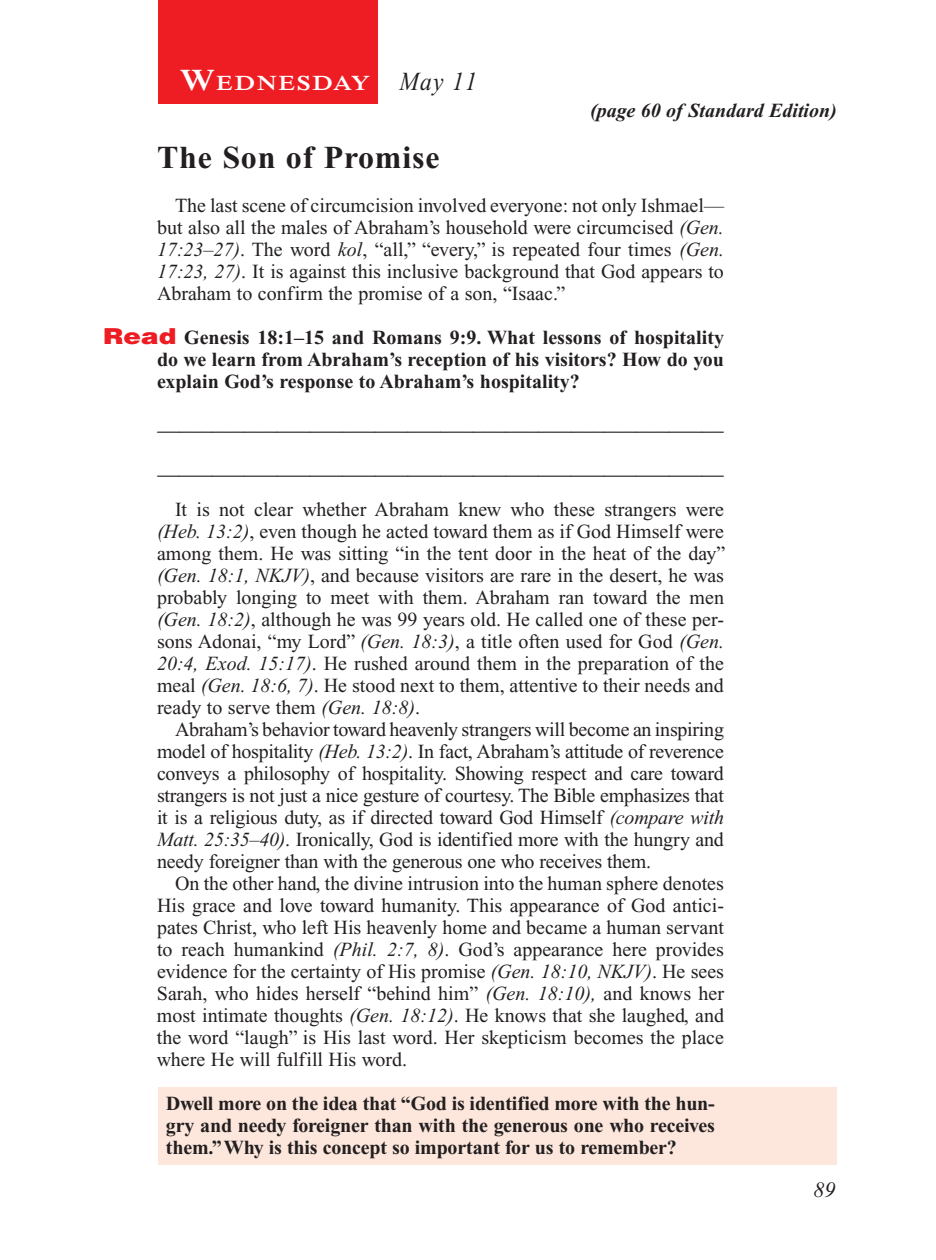
<style>
.page{position:relative;width:936px;height:1260px;background:#fff}
.page>*{position:absolute;margin:0;border:0;box-sizing:border-box;transform-origin:0 0}
.Head{font:700 32px "Times New Roman PS Std";letter-spacing:.025em;color:#231f20}
.Lesson_Dates{font:italic 26px "Times New Roman PS Std";color:#231f20;scale:.9 1}
.Blank_Lines{font:22px "Times New Roman PS Std";color:#231f20}
.PageNumbers{font:italic 22px "Times New Roman PS Std";color:#231f20}
.Daily_Header{font:600 21px "Times NRMT Std";letter-spacing:.07em;color:#fff;scale:1.1 1}
.Body{font:20px/22px "Times New Roman PS Std";color:#231f20;text-align:justify}
.x-screened_box-text{font:700 20px/22px "Times New Roman PS Std";letter-spacing:-.01em;color:#231f20;text-align:justify}
.Question{font:700 20px/22px "Times New Roman PS Std";color:#231f20;text-align:justify}
.Page_from_SE{font:italic 700 20px "Times New Roman PS Std";color:#231f20}
.s1{font-size:30px}
.s2{font-style:italic}
.s3{font-family:"Helvetica LT Std";font-weight:900;font-size:22px;color:#ee1d23}
</style>
<div class="page">
<div style="left:158px;top:0;width:220px;height:103px;background:#ee1d23"></div>
<div style="left:159px;top:1087px;width:678px;height:78px;background:#fde7dc"></div>
<p class="Daily_Header" style="left:180px;top:71px;width:175px"><span class="s1">W</span>EDNESDAY</p>
<p class="Lesson_Dates" style="left:400px;top:68px;width:87px">May 11</p>
<p class="Page_from_SE" style="left:590px;top:100px;width:248px">(page 60 of Standard Edition)</p>
<p class="Head" style="left:157px;top:139px;width:284px">The Son of Promise</p>
<p class="Body" style="left:157px;top:194px;width:569px;text-indent:18px">The last scene of circumcision involved everyone: not only Ishmael— but also all the males of Abraham’s household were circumcised <span class="s2">(Gen.<br>17:23–27)</span>. The word <span class="s2">kol</span>, “all,” “every,” is repeated four times <span class="s2">(Gen.<br>17:23, 27)</span>. It is against this inclusive background that God appears to Abraham to confirm the promise of a son, “Isaac.”</p>
<p class="Question" style="left:157px;top:326px;width:569px;text-indent:-54px"><span class="s3">Read</span> Genesis 18:1–15 and Romans 9:9. What lessons of hospitality do we learn from Abraham’s reception of his visitors? How do you explain God’s response to Abraham’s hospitality?</p>
<p class="Blank_Lines" style="left:157px;top:411px;width:568px">____________________________________________________</p>
<p class="Blank_Lines" style="left:157px;top:455px;width:568px">____________________________________________________</p>
<p class="Body" style="left:157px;top:498px;width:570px;text-indent:18px">It is not clear whether Abraham knew who these strangers were <span class="s2">(Heb. 13:2)</span>, even though he acted toward them as if God Himself were among them. He was sitting “in the tent door in the heat of the day” <span class="s2">(Gen. 18:1, NKJV)</span>, and because visitors are rare in the desert, he was probably longing to meet with them. Abraham ran toward the men <span class="s2">(Gen. 18:2)</span>, although he was 99 years old. He called one of these per&shy;sons Adonai, “my Lord” <span class="s2">(Gen. 18:3)</span>, a title often used for God <span class="s2">(Gen.<br>20:4, Exod. 15:17)</span>. He rushed around them in the preparation of the meal <span class="s2">(Gen. 18:6, 7)</span>. He stood next to them, attentive to their needs and ready to serve them <span class="s2">(Gen. 18:8)</span>.</p>
<p class="Body" style="left:157px;top:718px;width:569px;text-indent:18px">Abraham’s behavior toward heavenly strangers will become an inspiring model of hospitality <span class="s2">(Heb. 13:2)</span>. In fact, Abraham’s attitude of reverence conveys a philosophy of hospitality. Showing respect and care toward strangers is not just a nice gesture of courtesy. The Bible emphasizes that it is a religious duty, as if directed toward God Himself <span class="s2">(compare with Matt. 25:35–40)</span>. Ironically, God is identified more with the hungry and needy foreigner than with the generous one who receives them.</p>
<p class="Body" style="left:157px;top:872px;width:569px;text-indent:18px">On the other hand, the divine intrusion into the human sphere denotes His grace and love toward humanity. This appearance of God antici&shy;pates Christ, who left His heavenly home and became a human servant to reach humankind <span class="s2">(Phil. 2:7, 8)</span>. God’s appearance here provides evidence for the certainty of His promise <span class="s2">(Gen. 18:10, NKJV)</span>. He sees Sarah, who hides herself “behind him” <span class="s2">(Gen. 18:10),</span> and knows her most intimate thoughts <span class="s2">(Gen. 18:12)</span>. He knows that she laughed, and the word “laugh” is His last word. Her skepticism becomes the place where He will fulfill His word.</p>
<p class="x-screened_box-text" style="left:166px;top:1092px;width:550px">Dwell more on the idea that “God is identified more with the hun&shy;gry and needy foreigner than with the generous one who receives them.” Why is this concept so important for us to remember?</p>
<p class="PageNumbers" style="left:813px;top:1178px;width:23px">89</p>
</div>
